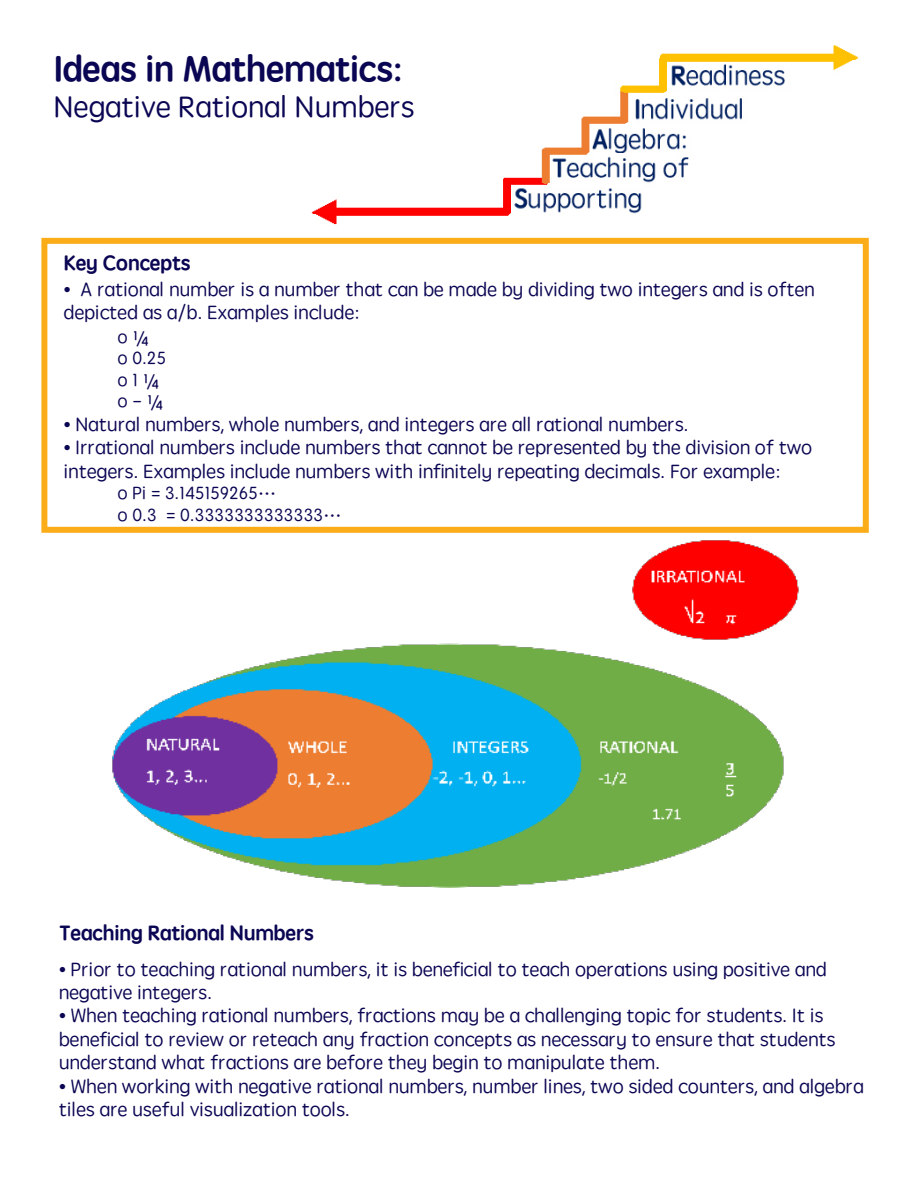
<style>
.page{position:relative;width:918px;height:1188px;background:#fff}
.page>*{position:absolute;margin:0;border:0;box-sizing:border-box;transform-origin:0 0}
.t1{font:36px "ST Yuanti TC Bold";color:#0b0653}
.t2{font:30px "ST Yuanti TC Regular";color:#0b0653}
.t3{font:21px "ST Yuanti TC Bold";color:#0b0653}
.t4{font:19.5px/23.4px "ST Yuanti TC Regular";color:#0b0653}
.t5{font:18px "ST Yuanti TC Regular";color:#0b0653}
</style>
<div class="page">
<img style="left:311px;top:45px;width:548px;height:180px">
<div style="left:41px;top:238px;width:828px;height:295px;border:6px solid #faad19"></div>
<img style="left:112px;top:540px;width:687px;height:347px">
<p class="t1" style="left:54px;top:42px;width:350px">Ideas in Mathematics:</p>
<p class="t2" style="left:54px;top:85px;width:362px">Negative Rational Numbers</p>
<p class="t3" style="left:64px;top:248px;width:128px">Key Concepts</p>
<p class="t4" style="left:64px;top:277px;width:753px">• A rational number is a number that can be made by dividing two integers and is often depicted as a/b. Examples include:</p>
<p class="t5" style="left:118px;top:324px;width:34px">o ¼</p>
<p class="t5" style="left:118px;top:345px;width:50px">o 0.25</p>
<p class="t5" style="left:118px;top:367px;width:44px">o 1 ¼</p>
<p class="t5" style="left:118px;top:389px;width:48px">o - ¼</p>
<p class="t4" style="left:64px;top:412px;width:626px">• Natural numbers, whole numbers, and integers are all rational numbers.</p>
<p class="t4" style="left:64px;top:435px;width:750px">• Irrational numbers include numbers that cannot be represented by the division of two integers. Examples include numbers with infinitely repeating decimals. For example:</p>
<p class="t5" style="left:118px;top:480px;width:160px">o Pi = 3.145159265…</p>
<p class="t5" style="left:118px;top:502px;width:225px">o 0.3 = 0.3333333333333…</p>
<p class="t3" style="left:59px;top:918px;width:256px">Teaching Rational Numbers</p>
<p class="t4" style="left:59px;top:957px;width:769px">• Prior to teaching rational numbers, it is beneficial to teach operations using positive and negative integers.</p>
<p class="t4" style="left:59px;top:1004px;width:778px">• When teaching rational numbers, fractions may be a challenging topic for students. It is beneficial to review or reteach any fraction concepts as necessary to ensure that students understand what fractions are before they begin to manipulate them.</p>
<p class="t4" style="left:59px;top:1074px;width:806px">• When working with negative rational numbers, number lines, two sided counters, and algebra tiles are useful visualization tools.</p>
</div>
